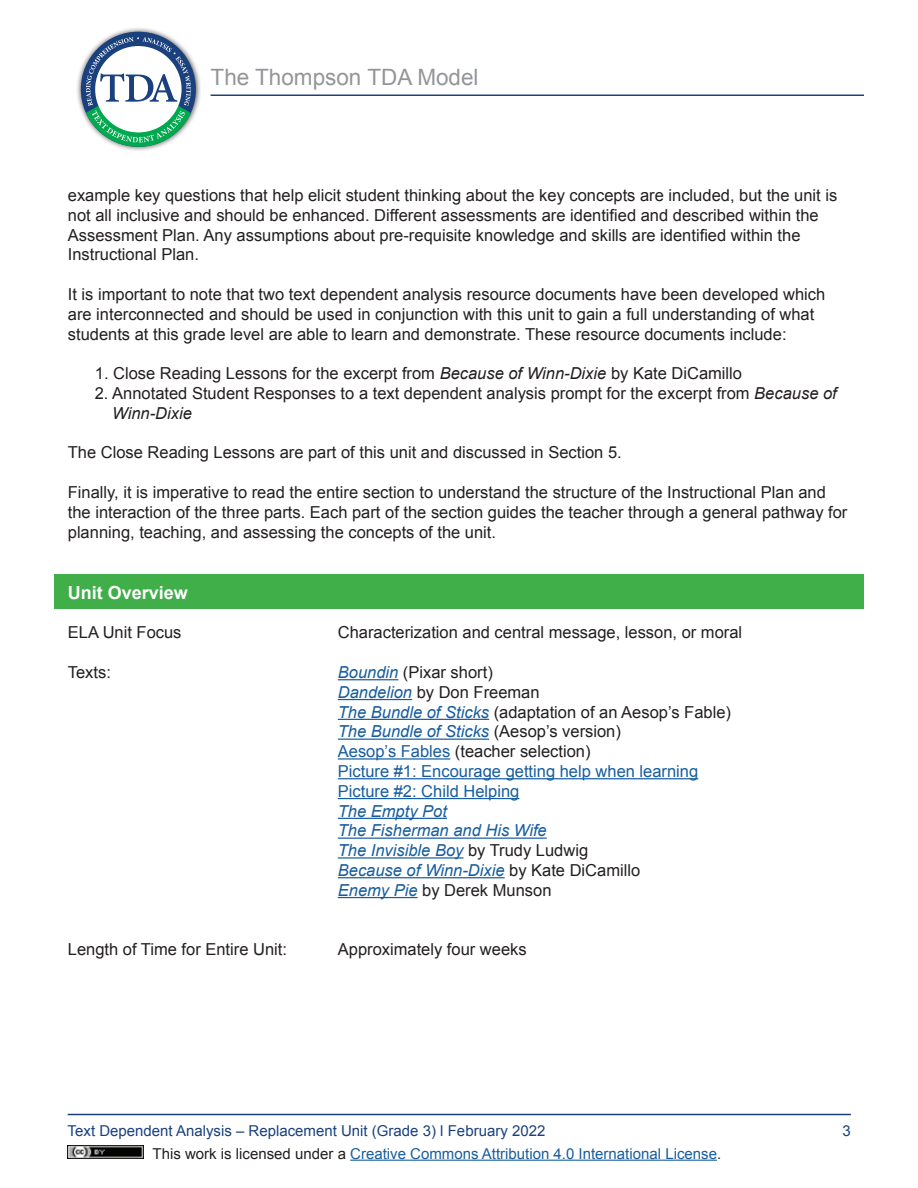
<style>
.page{position:relative;width:918px;height:1188px;background:#fff}
.page>*{position:absolute;margin:0;border:0;box-sizing:border-box;transform-origin:0 0}
.t1{font:22.5px "Arial";color:#939598}
.t2{font:700 18px "Arial";color:#fff}
.t3{font:16.5px/19.8px "Arial";color:#231f20}
.t4{font:italic 16.5px/19.8px "Arial";color:#175d9e}
.t5{font:16.5px/19.8px "Arial";color:#175d9e}
.t6{font:15px "Arial";color:#175d9e}
.t7{font:15px "Arial";color:#1a417e}
.s1{font-style:italic}
.s2{font-style:italic;color:#175d9e}
.s3{color:#175d9e}
.s4{font-style:normal;color:#231f20}
.s5{color:#231f20}
</style>
<div class="page">
<hr style="left:68px;top:1114px;width:783px;height:1px;background:#1a417e">
<img style="left:68px;top:1145px;width:75px;height:14px">
<hr style="left:350px;top:1160px;width:367px;height:1px;background:#175d9e">
<div style="left:75px;top:26px;width:126px;height:127px;background:#231f20;opacity:.8"></div>
<div style="left:81px;top:32px;width:115px;height:115px;background:#1a417e;border-radius:50%"></div>
<svg style="left:83px;top:37px;width:110px;height:110px"></svg>
<hr style="left:211px;top:95px;width:653px;height:1px;background:#1a417e">
<hr style="left:338px;top:679px;width:60px;height:1px;background:#175d9e">
<hr style="left:338px;top:699px;width:74px;height:1px;background:#175d9e">
<hr style="left:338px;top:719px;width:151px;height:1px;background:#175d9e">
<hr style="left:338px;top:739px;width:151px;height:1px;background:#175d9e">
<hr style="left:338px;top:758px;width:112px;height:2px;background:#175d9e">
<hr style="left:338px;top:778px;width:360px;height:1px;background:#175d9e">
<hr style="left:338px;top:798px;width:181px;height:1px;background:#175d9e">
<hr style="left:338px;top:818px;width:109px;height:1px;background:#175d9e">
<hr style="left:338px;top:838px;width:209px;height:1px;background:#175d9e">
<hr style="left:338px;top:857px;width:125px;height:2px;background:#175d9e">
<hr style="left:338px;top:877px;width:167px;height:1px;background:#175d9e">
<hr style="left:338px;top:897px;width:80px;height:1px;background:#175d9e">
<div style="left:54px;top:574px;width:810px;height:35px;background:#40ae49"></div>
<h1 class="t1" style="left:211px;top:62px;width:270px">The Thompson TDA Model</h1>
<p class="t3" style="left:68px;top:185px;width:771px">example key questions that help elicit student thinking about the key concepts are included, but the unit is not all inclusive and should be enhanced. Different assessments are identified and described within the<br>Assessment Plan. Any assumptions about pre-requisite knowledge and skills are identified within the</p>
<p class="t3" style="left:68px;top:245px;width:133px">Instructional Plan.</p>
<p class="t3" style="left:68px;top:284px;width:759px">It is important to note that two text dependent analysis resource documents have been developed which are interconnected and should be used in conjunction with this unit to gain a full understanding of what students at this grade level are able to learn and demonstrate. These resource documents include:</p>
<p class="t3" style="left:95px;top:364px;width:649px">1. Close Reading Lessons for the excerpt from <span class="s1">Because of Winn-Dixie</span> by Kate DiCamillo</p>
<p class="t3" style="left:112px;top:383px;width:726px;text-indent:-17px">2. Annotated Student Responses to a text dependent analysis prompt for the excerpt from <span class="s1">Because of<br>Winn-Dixie</span></p>
<p class="t3" style="left:68px;top:443px;width:555px">The Close Reading Lessons are part of this unit and discussed in Section 5.</p>
<p class="t3" style="left:68px;top:482px;width:760px">Finally, it is imperative to read the entire section to understand the structure of the Instructional Plan and</p>
<p class="t3" style="left:68px;top:502px;width:781px">the interaction of the three parts. Each part of the section guides the teacher through a general pathway for</p>
<p class="t3" style="left:68px;top:522px;width:430px">planning, teaching, and assessing the concepts of the unit.</p>
<p class="t2" style="left:68px;top:580px;width:122px">Unit Overview</p>
<p class="t3" style="left:68px;top:623px;width:115px">ELA Unit Focus</p>
<p class="t3" style="left:338px;top:623px;width:406px">Characterization and central message, lesson, or moral</p>
<p class="t3" style="left:68px;top:662px;width:45px">Texts:</p>
<p class="t3" style="left:338px;top:662px;width:395px"><span class="s2">Boundin</span> (Pixar short)<br><span class="s2">Dandelion</span> by Don Freeman<br><span class="s2">The Bundle of Sticks</span> (adaptation of an Aesop’s Fable)<br><span class="s2">The Bundle of Sticks</span> (Aesop’s version)<br><span class="s3">Aesop’s Fables</span> (teacher selection)</p>
<p class="t5" style="left:338px;top:761px;width:362px">Picture #1: Encourage getting help when learning<br>Picture #2: Child Helping</p>
<p class="t4" style="left:338px;top:801px;width:304px">The Empty Pot<br>The Fisherman and His Wife<br>The Invisible Boy <span class="s4">by Trudy Ludwig<br></span>Because of Winn-Dixie <span class="s4">by Kate DiCamillo<br></span>Enemy Pie <span class="s4">by Derek Munson</span></p>
<p class="t3" style="left:68px;top:940px;width:221px">Length of Time for Entire Unit:</p>
<p class="t3" style="left:338px;top:940px;width:190px">Approximately four weeks</p>
<p class="t7" style="left:68px;top:1121px;width:479px">Text Dependent Analysis – Replacement Unit (Grade 3) l February 2022</p>
<p class="t7" style="left:843px;top:1121px;width:10px">3</p>
<p class="t6" style="left:153px;top:1144px;width:570px"><span class="s5">This work is licensed under a</span> Creative Commons Attribution 4.0 International License<span class="s5">.</span></p>
</div>
